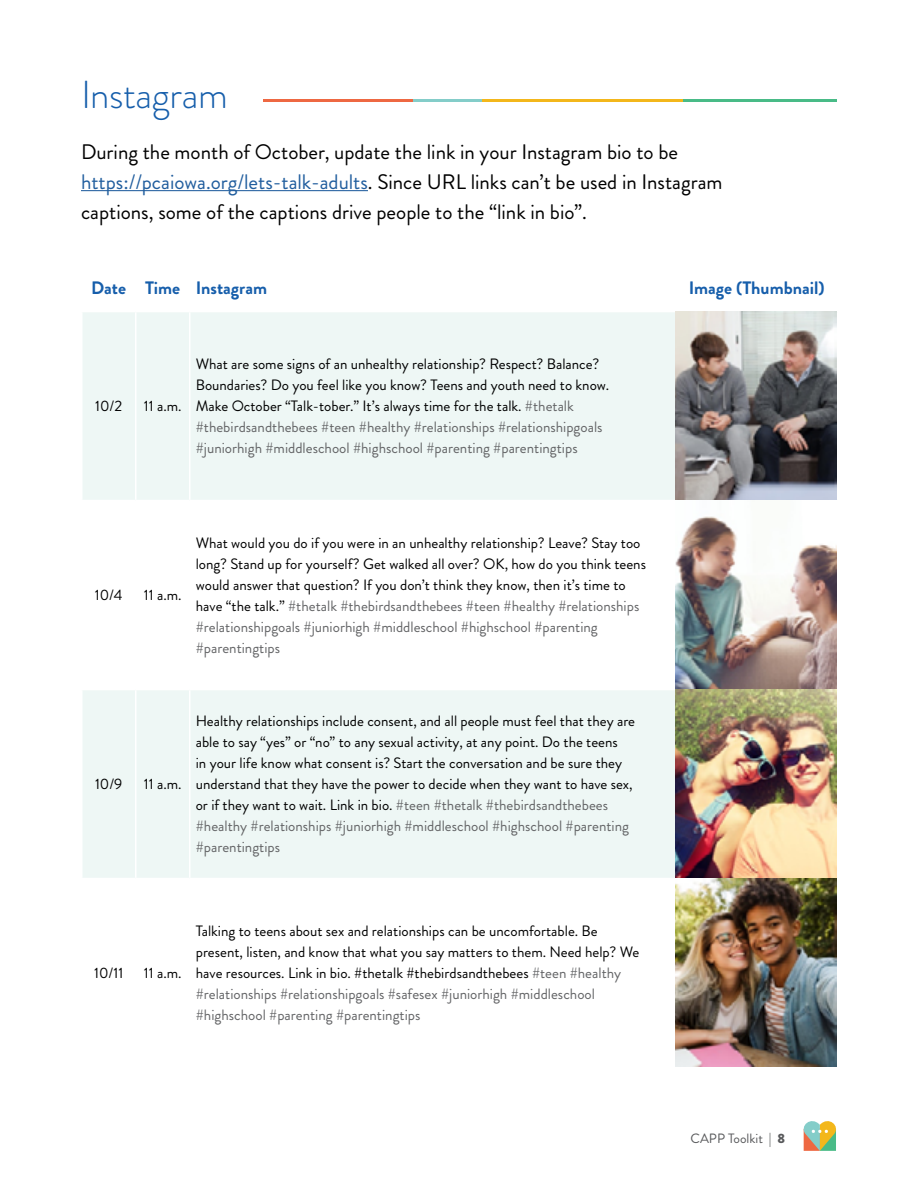
<style>
.page{position:relative;width:918px;height:1188px;background:#fff}
.page>*{position:absolute;margin:0;border:0;box-sizing:border-box;transform-origin:0 0}
.t1{font:300 39px "Brandon Grotesque";letter-spacing:-.01em;color:#165eab}
.t2{font:21px/30px "Brandon Grotesque";color:#000}
.t3{font:700 18px "Brandon Grotesque";color:#165eab}
.t4{font:15px/21px "Brandon Grotesque";color:#000}
.t5{font:13.5px "Brandon Grotesque";color:#58595b}
.s1{color:#215e9e}
.s2{color:#636466}
.s3{font-weight:900}
</style>
<div class="page">
<hr style="left:263px;top:99px;width:574px;height:2px;background:#49bb87">
<hr style="left:263px;top:99px;width:420px;height:2px;background:#f3b71b">
<hr style="left:263px;top:99px;width:219px;height:2px;background:#84cdc9">
<hr style="left:263px;top:99px;width:149px;height:2px;background:#ee6842">
<hr style="left:81px;top:190px;width:287px;height:1px;background:#215e9e">
<svg style="left:83px;top:312px;width:592px;height:566px;fill:#eef7f5"></svg>
<hr style="left:135px;top:312px;width:1px;height:188px;background:#fff">
<hr style="left:189px;top:312px;width:1px;height:188px;background:#fff">
<hr style="left:81px;top:500px;width:55px;height:1px;background:#fff">
<hr style="left:136px;top:500px;width:54px;height:1px;background:#fff">
<hr style="left:135px;top:501px;width:1px;height:188px;background:#fff">
<hr style="left:190px;top:500px;width:486px;height:1px;background:#fff">
<hr style="left:189px;top:501px;width:1px;height:188px;background:#fff">
<hr style="left:81px;top:689px;width:55px;height:1px;background:#fff">
<hr style="left:136px;top:689px;width:54px;height:1px;background:#fff">
<hr style="left:135px;top:690px;width:1px;height:188px;background:#fff">
<hr style="left:190px;top:689px;width:486px;height:1px;background:#fff">
<hr style="left:189px;top:690px;width:1px;height:188px;background:#fff">
<img style="left:675px;top:311px;width:162px;height:756px">
<svg style="left:804px;top:1121px;width:32px;height:30px"></svg>
<h1 class="t1" style="left:81px;top:68px;width:148px">Instagram</h1>
<h2 class="t2" style="left:81px;top:137px;width:643px">During the month of October, update the link in your Instagram bio to be <span class="s1">https://pcaiowa.org/lets-talk-adults</span>. Since URL links can’t be used in Instagram captions, some of the captions drive people to the “link in bio”.</h2>
<p class="t3" style="left:91px;top:275px;width:177px">Date Time Instagram</p>
<p class="t3" style="left:689px;top:275px;width:137px">Image (Thumbnail)</p>
<p class="t4" style="left:95px;top:396px;width:28px">10/2</p>
<p class="t4" style="left:144px;top:396px;width:37px">11 a.m.</p>
<p class="t4" style="left:196px;top:354px;width:413px">What are some signs of an unhealthy relationship? Respect? Balance?<br>Boundaries? Do you feel like you know? Teens and youth need to know.<br>Make October “Talk-tober.” It’s always time for the talk. <span class="s2">#thetalk #thebirdsandthebees #teen #healthy #relationships #relationshipgoals #juniorhigh #middleschool #highschool #parenting #parentingtips</span></p>
<p class="t4" style="left:95px;top:585px;width:29px">10/4</p>
<p class="t4" style="left:144px;top:585px;width:37px">11 a.m.</p>
<p class="t4" style="left:196px;top:532px;width:452px">What would you do if you were in an unhealthy relationship? Leave? Stay too long? Stand up for yourself? Get walked all over? OK, how do you think teens would answer that question? If you don’t think they know, then it’s time to have “the talk.” <span class="s2">#thetalk #thebirdsandthebees #teen #healthy #relationships #relationshipgoals #juniorhigh #middleschool #highschool #parenting #parentingtips</span></p>
<p class="t4" style="left:95px;top:774px;width:29px">10/9</p>
<p class="t4" style="left:144px;top:774px;width:37px">11 a.m.</p>
<p class="t4" style="left:196px;top:711px;width:441px">Healthy relationships include consent, and all people must feel that they are able to say “yes” or “no” to any sexual activity, at any point. Do the teens<br>in your life know what consent is? Start the conversation and be sure they understand that they have the power to decide when they want to have sex, or if they want to wait. Link in bio. <span class="s2">#teen #thetalk #thebirdsandthebees #healthy #relationships #juniorhigh #middleschool #highschool #parenting #parentingtips</span></p>
<p class="t4" style="left:94px;top:963px;width:30px">10/11</p>
<p class="t4" style="left:144px;top:963px;width:37px">11 a.m.</p>
<p class="t4" style="left:196px;top:921px;width:445px">Talking to teens about sex and relationships can be uncomfortable. Be present, listen, and know that what you say matters to them. Need help? We have resources. Link in bio. #thetalk #thebirdsandthebees <span class="s2">#teen #healthy #relationships #relationshipgoals #safesex #juniorhigh #middleschool #highschool #parenting #parentingtips</span></p>
<p class="t5" style="left:690px;top:1129px;width:96px">CAPP Toolkit | <span class="s3">8</span></p>
</div>
